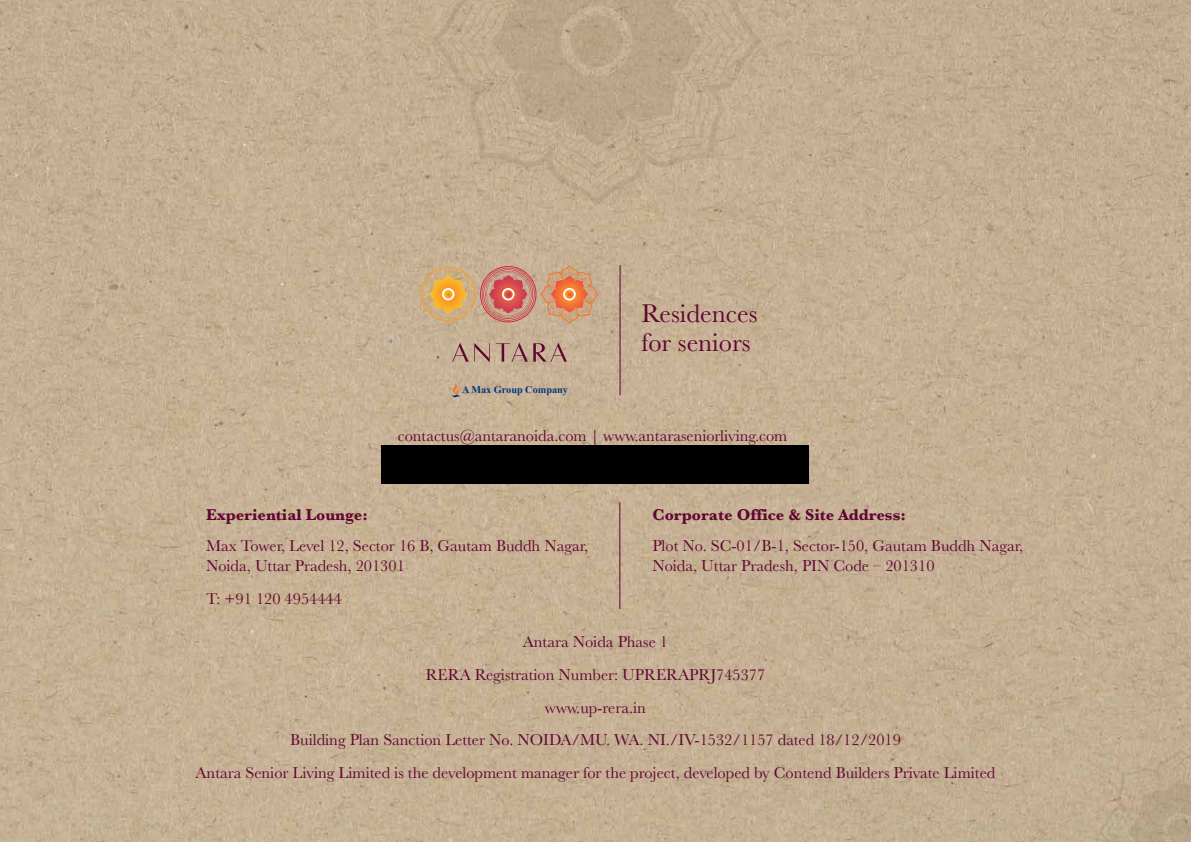
<style>
.page{position:relative;width:1191px;height:842px;background:#fff}
.page>*{position:absolute;margin:0;border:0;box-sizing:border-box;transform-origin:0 0}
.t1{font:26.4px/28.3px "Baskerville";color:#610631}
.t2{font:16.4px/32.7px "Baskerville";color:#610631}
.t3{font:700 16.4px "Baskerville";color:#610631}
.t4{font:700 10.2px "Times New Roman";color:#003974}
</style>
<div class="page">
<img style="left:0;top:0;width:1191px;height:842px">
<svg style="left:431px;top:0;width:331px;height:206px;fill:#c3ae93"></svg>
<svg style="left:480px;top:0;width:233px;height:157px"></svg>
<div style="left:570px;top:15px;width:52px;height:52px;background:#b9a287;border-radius:50%"></div>
<svg style="left:1097px;top:748px;width:94px;height:94px"></svg>
<svg style="left:420px;top:265px;width:178px;height:58px"></svg>
<hr style="left:619px;top:265px;width:1px;height:130px;background:#610631">
<svg style="left:452px;top:343px;width:38px;height:19px"></svg>
<svg style="left:496px;top:343px;width:71px;height:19px"></svg>
<svg style="left:451px;top:383px;width:9px;height:14px"></svg>
<hr style="left:619px;top:502px;width:1px;height:107px;background:#610631">
<div style="left:381px;top:445px;width:427px;height:38px;background:#000"></div>
<h1 class="t1" style="left:641px;top:300px;width:118px">Residences for seniors</h1>
<p class="t4" style="left:462px;top:383px;width:107px">A Max Group Company</p>
<p class="t2" style="left:398px;top:419px;width:391px">contactus@antaranoida.com | www.antaraseniorliving.com</p>
<p class="t3" style="left:206px;top:503px;width:163px">Experiential Lounge:</p>
<p class="t2" style="left:206px;top:535px;width:384px;line-height:20.4px">Max Tower, Level 12, Sector 16 B, Gautam Buddh Nagar,<br>Noida, Uttar Pradesh, 201301</p>
<p class="t2" style="left:206px;top:582px;width:137px">T: +91 120 4954444</p>
<p class="t3" style="left:652px;top:503px;width:255px">Corporate Office &amp; Site Address:</p>
<p class="t2" style="left:652px;top:535px;width:372px;line-height:20.4px">Plot No. SC-01/B-1, Sector-150, Gautam Buddh Nagar,<br>Noida, Uttar Pradesh, PIN Code – 201310</p>
<p class="t2" style="left:196px;top:626px;width:801px;text-align:center">Antara Noida Phase 1<br>RERA Registration Number: UPRERAPRJ745377<br>www.up-rera.in<br>Building Plan Sanction Letter No. NOIDA/MU. WA. NI./IV-1532/1157 dated 18/12/2019<br>Antara Senior Living Limited is the development manager for the project, developed by Contend Builders Private Limited</p>
</div>
